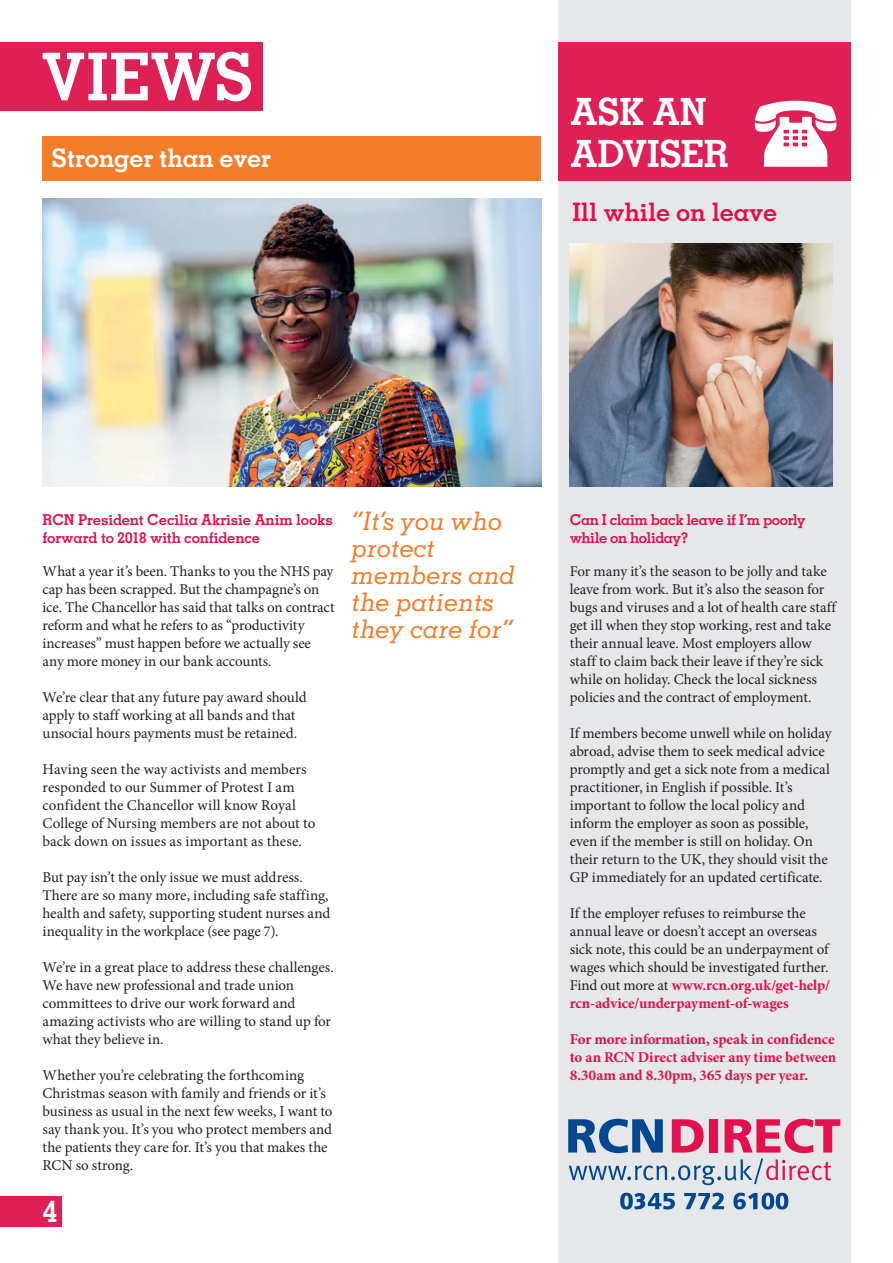
<style>
.page{position:relative;width:893px;height:1263px;background:#fff}
.page>*{position:absolute;margin:0;border:0;box-sizing:border-box;transform-origin:0 0}
.t1{font:700 65.85px "Memphis LT Std";letter-spacing:.01em;color:#fff}
.t2{font:700 37.5px/42px "Memphis LT Std";letter-spacing:-.01em;color:#fff}
.t3{font:700 30px "Memphis LT Std";color:#fff}
.t4{font:italic 500 25.5px/27px "Memphis LT Std";color:#f47d2a}
.t5{font:700 25.5px "Memphis LT Std";letter-spacing:-.01em;color:#fff}
.t6{font:700 25.5px "Memphis LT Std";letter-spacing:-.01em;color:#e0104b}
.t7{font:15px/18px "Minion Pro";letter-spacing:-.005em;color:#231f20}
.t8{font:700 15px/18px "Memphis LT Std";letter-spacing:-.02em;color:#e0104b}
.t9{font:700 15px/18px "Minion Pro";letter-spacing:-.005em;color:#e0104b;text-align:justify}
.s1{font-weight:700;color:#e0104b}
</style>
<div class="page">
<div style="left:558px;top:0;width:292px;height:1263px;background:#e6e7e9"></div>
<div style="left:0;top:43px;width:262px;height:68px;background:#de2055"></div>
<div style="left:43px;top:136px;width:498px;height:44px;background:#f47d2a"></div>
<div style="left:0;top:1196px;width:62px;height:30px;background:#de2055"></div>
<div style="left:558px;top:43px;width:292px;height:138px;background:#de2055"></div>
<svg style="left:684px;top:1193px;width:40px;height:16px"></svg>
<svg style="left:733px;top:1193px;width:55px;height:16px"></svg>
<svg style="left:568px;top:1119px;width:272px;height:66px"></svg>
<svg style="left:620px;top:1193px;width:55px;height:16px"></svg>
<img style="left:570px;top:243px;width:262px;height:243px">
<img style="left:43px;top:198px;width:498px;height:288px">
<h1 class="t1" style="left:41px;top:36px;width:214px">VIEWS</h1>
<h3 class="t5" style="left:52px;top:142px;width:221px">Stronger than ever</h3>
<h2 class="t2" style="left:570px;top:91px;width:160px">ASK AN<br>ADVISER</h2>
<h3 class="t6" style="left:573px;top:196px;width:206px">Ill while on leave</h3>
<p class="t8" style="left:43px;top:510px;width:292px">RCN President Cecilia Akrisie Anim looks forward to 2018 with confidence</p>
<p class="t7" style="left:43px;top:562px;width:294px">What a year it’s been. Thanks to you the NHS pay cap has been scrapped. But the champagne’s on ice. The Chancellor has said that talks on contract reform and what he refers to as “productivity increases” must happen before we actually see any more money in our bank accounts.</p>
<p class="t7" style="left:43px;top:688px;width:266px">We’re clear that any future pay award should apply to staff working at all bands and that unsocial hours payments must be retained.</p>
<p class="t7" style="left:43px;top:760px;width:274px">Having seen the way activists and members responded to our Summer of Protest I am confident the Chancellor will know Royal College of Nursing members are not about to back down on issues as important as these.</p>
<p class="t7" style="left:43px;top:868px;width:289px">But pay isn’t the only issue we must address.<br>There are so many more, including safe staffing, health and safety, supporting student nurses and inequality in the workplace (see page 7).</p>
<p class="t7" style="left:43px;top:958px;width:293px">We’re in a great place to address these challenges.<br>We have new professional and trade union committees to drive our work forward and amazing activists who are willing to stand up for what they believe in.</p>
<p class="t7" style="left:43px;top:1066px;width:291px">Whether you’re celebrating the forthcoming Christmas season with family and friends or it’s business as usual in the next few weeks, I want to say thank you. It’s you who protect members and the patients they care for. It’s you that makes the RCN so strong.</p>
<h3 class="t3" style="left:42px;top:1193px;width:16px">4</h3>
<h3 class="t4" style="left:352px;top:507px;width:165px">“It’s you who protect members and the patients they care for”</h3>
<p class="t8" style="left:570px;top:510px;width:237px">Can I claim back leave if I’m poorly while on holiday?</p>
<p class="t7" style="left:570px;top:562px;width:268px">For many it’s the season to be jolly and take leave from work. But it’s also the season for bugs and viruses and a lot of health care staff get ill when they stop working, rest and take their annual leave. Most employers allow staff to claim back their leave if they’re sick while on holiday. Check the local sickness policies and the contract of employment.</p>
<p class="t7" style="left:570px;top:724px;width:263px">If members become unwell while on holiday abroad, advise them to seek medical advice promptly and get a sick note from a medical practitioner, in English if possible. It’s important to follow the local policy and inform the employer as soon as possible, even if the member is still on holiday. On their return to the UK, they should visit the GP immediately for an updated certificate.</p>
<p class="t7" style="left:570px;top:904px;width:262px">If the employer refuses to reimburse the annual leave or doesn’t accept an overseas sick note, this could be an underpayment of wages which should be investigated further.<br>Find out more at <span class="s1">www.rcn.org.uk/get-help/ rcn-advice/underpayment-of-wages</span></p>
<p class="t9" style="left:570px;top:1030px;width:268px">For more information, speak in confidence to an RCN Direct adviser any time between 8.30am and 8.30pm, 365 days per year.</p>
</div>
